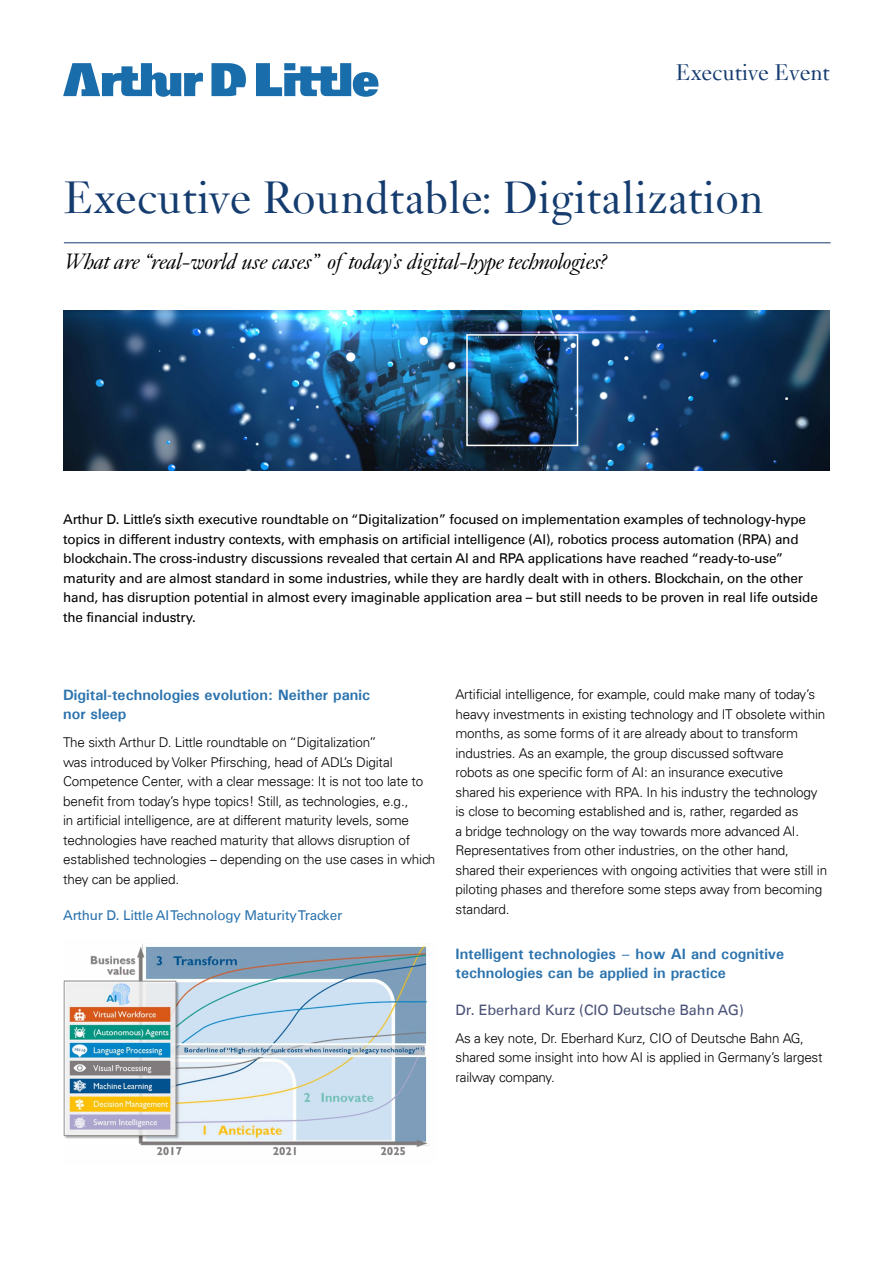
<style>
.page{position:relative;width:893px;height:1263px;background:#fff}
.page>*{position:absolute;margin:0;border:0;box-sizing:border-box;transform-origin:0 0}
.t1{font:48px "Janson";color:#153c6f}
.t2{font:italic 24px "Janson";letter-spacing:-.015em;color:#000}
.t3{font:24px "Janson";letter-spacing:-.005em;color:#153c6f}
.t4{font:700 15px/19.5px "Univers";color:#2b73ae}
.t5{font:14.4px "Univers LT";color:#495176}
.t6{font:300 13.5px/19.5px "Univers LT";letter-spacing:-.015em;color:#000}
.t7{font:13.5px/19.5px "Univers LT";letter-spacing:-.015em;color:#000}
.t8{font:13.5px "Univers LT";letter-spacing:-.015em;color:#2b73ae}
</style>
<div class="page">
<img style="left:64px;top:310px;width:765px;height:160px">
<svg style="left:63px;top:63px;width:315px;height:34px"></svg>
<div style="left:466px;top:334px;width:112px;height:112px;border:2px solid #fffefd"></div>
<hr style="left:64px;top:242px;width:767px;height:1px;background:#153c6f">
<img style="left:64px;top:943px;width:366px;height:213px">
<h2 class="t3" style="left:676px;top:58px;width:155px">Executive Event</h2>
<h1 class="t1" style="left:64px;top:169px;width:701px">Executive Roundtable: Digitalization</h1>
<h2 class="t2" style="left:63px;top:248px;width:543px">What are “real-world use cases” of today’s digital-hype technologies?</h2>
<p class="t7" style="left:63px;top:510px;width:756px">Arthur D. Little’s sixth executive roundtable on “Digitalization” focused on implementation examples of technology-hype topics in different industry contexts, with emphasis on artificial intelligence (AI), robotics process automation (RPA) and blockchain. The cross-industry discussions revealed that certain AI and RPA applications have reached “ready-to-use” maturity and are almost standard in some industries, while they are hardly dealt with in others. Blockchain, on the other hand, has disruption potential in almost every imaginable application area – but still needs to be proven in real life outside the financial industry.</p>
<p class="t4" style="left:63px;top:685px;width:308px">Digital-technologies evolution: Neither panic nor sleep</p>
<p class="t6" style="left:63px;top:733px;width:374px">The sixth Arthur D. Little roundtable on “Digitalization”<br>was introduced by Volker Pfirsching, head of ADL’s Digital Competence Center, with a clear message: It is not too late to benefit from today’s hype topics! Still, as technologies, e.g.,<br>in artificial intelligence, are at different maturity levels, some technologies have reached maturity that allows disruption of established technologies – depending on the use cases in which they can be applied.</p>
<p class="t8" style="left:63px;top:908px;width:281px">Arthur D. Little AI Technology Maturity Tracker</p>
<p class="t6" style="left:455px;top:685px;width:373px">Artificial intelligence, for example, could make many of today’s heavy investments in existing technology and IT obsolete within months, as some forms of it are already about to transform industries. As an example, the group discussed software<br>robots as one specific form of AI: an insurance executive<br>shared his experience with RPA. In his industry the technology is close to becoming established and is, rather, regarded as<br>a bridge technology on the way towards more advanced AI.<br>Representatives from other industries, on the other hand, shared their experiences with ongoing activities that were still in piloting phases and therefore some steps away from becoming standard.</p>
<p class="t4" style="left:455px;top:944px;width:330px">Intelligent technologies – how AI and cognitive technologies can be applied in practice</p>
<p class="t5" style="left:455px;top:1001px;width:290px">Dr. Eberhard Kurz (CIO Deutsche Bahn AG)</p>
<p class="t6" style="left:455px;top:1028px;width:369px">As a key note, Dr. Eberhard Kurz, CIO of Deutsche Bahn AG, shared some insight into how AI is applied in Germany’s largest railway company.</p>
</div>
